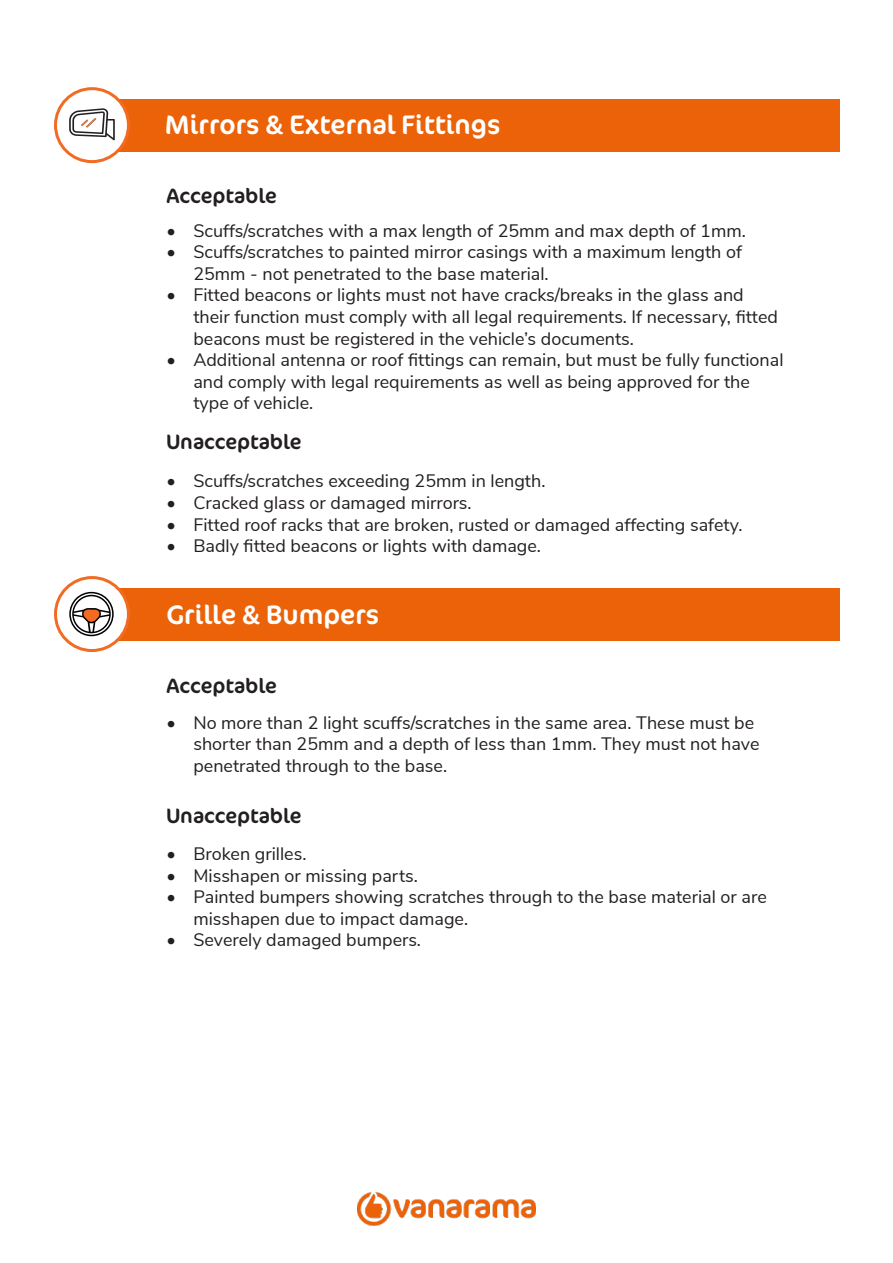
<style>
.page{position:relative;width:893px;height:1263px;background:#fff}
.page>*{position:absolute;margin:0;border:0;box-sizing:border-box;transform-origin:0 0}
.t1{font:27px "Cocon Pro";color:#fff}
.t2{font:21px "Cocon Pro";color:#231f20}
.t3{font:18px/21.6px "Nunito Sans";color:#231f20}
</style>
<div class="page">
<div style="left:104px;top:99px;width:736px;height:52px;background:#eb6209"></div>
<div style="left:56px;top:89px;width:72px;height:73px;background:#fff;border-radius:50%"></div>
<div style="left:54px;top:87px;width:76px;height:76px;border:3px solid #f16c22;border-radius:50%"></div>
<svg style="left:69px;top:108px;width:46px;height:32px"></svg>
<div style="left:104px;top:588px;width:736px;height:52px;background:#eb6209"></div>
<div style="left:56px;top:578px;width:72px;height:72px;background:#fff;border-radius:50%"></div>
<div style="left:54px;top:576px;width:76px;height:76px;border:3px solid #f16c22;border-radius:50%"></div>
<svg style="left:69px;top:592px;width:45px;height:44px"></svg>
<img style="left:358px;top:1192px;width:177px;height:34px">
<p class="t1" style="left:165px;top:107px;width:336px">Mirrors &amp; External Fittings</p>
<p class="t2" style="left:166px;top:182px;width:112px">Acceptable</p>
<p class="t3" style="left:166px;top:218px;width:581px">• Scuffs/scratches with a max length of 25mm and max depth of 1mm.</p>
<p class="t3" style="left:193px;top:240px;width:550px;text-indent:-27px">• Scuffs/scratches to painted mirror casings with a maximum length of<br>25mm - not penetrated to the base material.</p>
<p class="t3" style="left:193px;top:283px;width:586px;text-indent:-27px">• Fitted beacons or lights must not have cracks/breaks in the glass and their function must comply with all legal requirements. If necessary, fitted beacons must be registered in the vehicle’s documents.</p>
<p class="t3" style="left:193px;top:348px;width:592px;text-indent:-27px">• Additional antenna or roof fittings can remain, but must be fully functional and comply with legal requirements as well as being approved for the type of vehicle.</p>
<p class="t2" style="left:166px;top:428px;width:137px">Unacceptable</p>
<p class="t3" style="left:166px;top:469px;width:381px">• Scuffs/scratches exceeding 25mm in length.</p>
<p class="t3" style="left:166px;top:491px;width:307px">• Cracked glass or damaged mirrors.</p>
<p class="t3" style="left:166px;top:512px;width:578px">• Fitted roof racks that are broken, rusted or damaged affecting safety.</p>
<p class="t3" style="left:166px;top:534px;width:376px">• Badly fitted beacons or lights with damage.</p>
<p class="t1" style="left:166px;top:597px;width:214px">Grille &amp; Bumpers</p>
<p class="t2" style="left:166px;top:672px;width:112px">Acceptable</p>
<p class="t3" style="left:193px;top:710px;width:568px;text-indent:-27px">• No more than 2 light scuffs/scratches in the same area. These must be shorter than 25mm and a depth of less than 1mm. They must not have penetrated through to the base.</p>
<p class="t2" style="left:166px;top:801px;width:137px">Unacceptable</p>
<p class="t3" style="left:166px;top:842px;width:142px">• Broken grilles.</p>
<p class="t3" style="left:166px;top:863px;width:253px">• Misshapen or missing parts.</p>
<p class="t3" style="left:193px;top:885px;width:575px;text-indent:-27px">• Painted bumpers showing scratches through to the base material or are misshapen due to impact damage.</p>
<p class="t3" style="left:166px;top:928px;width:256px">• Severely damaged bumpers.</p>
</div>
